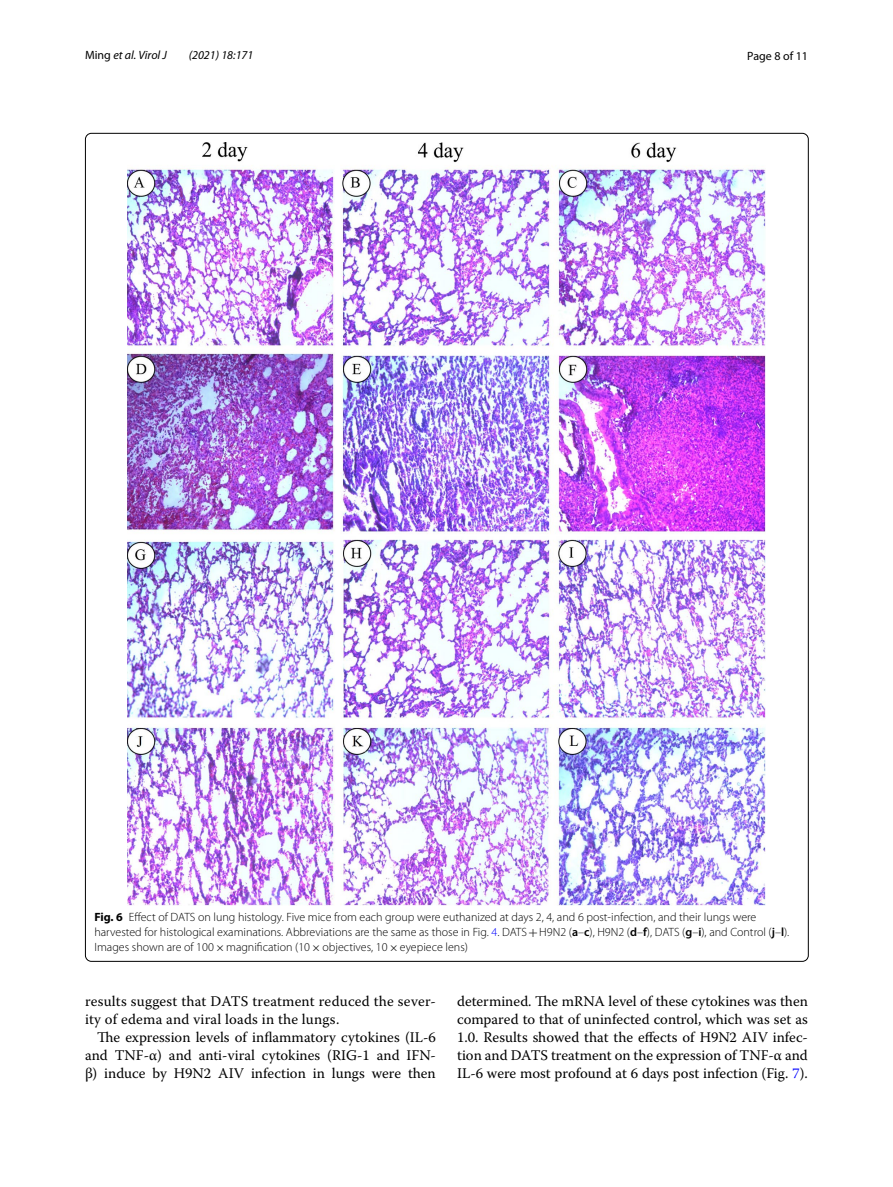
<style>
.page{position:relative;width:893px;height:1187px;background:#fff}
.page>*{position:absolute;margin:0;border:0;box-sizing:border-box;transform-origin:0 0}
.t1{font:14.7px/18px "Warnock Pro";letter-spacing:.005em;color:#000;text-align:justify}
.t2{font:300 12px/15px "Myriad Pro";color:#000}
.t3{font:italic 12px "Myriad Pro";color:#000}
.t4{font:12px "Myriad Pro";color:#000}
.s1{font-style:normal}
.s2{font-weight:700}
.s3{color:#00f}
.s4{font-family:"MTSY";font-weight:400}
.s5{font-weight:600}
</style>
<div class="page">
<img style="left:128px;top:142px;width:638px;height:763px">
<p class="t3" style="left:85px;top:48px;width:83px"><span class="s1">Ming</span> et al. Virol J</p>
<p class="t3" style="left:189px;top:48px;width:66px">(2021) 18:171</p>
<p class="t4" style="left:747px;top:48px;width:62px">Page 8 of 11</p>
<p class="t2" style="left:94px;top:909px;width:696px"><span class="s2">Fig. 6</span> Effect of DATS on lung histology. Five mice from each group were euthanized at days 2, 4, and 6 post-infection, and their lungs were harvested for histological examinations. Abbreviations are the same as those in Fig. <span class="s3">4</span>. DATS<span class="s4">+</span>H9N2 (<span class="s5">a</span>–<span class="s5">c</span>), H9N2 (<span class="s5">d</span>–<span class="s5">f</span>), DATS (<span class="s5">g</span>–<span class="s5">i</span>), and Control (<span class="s5">j</span>–<span class="s5">l</span>).<br>Images shown are of 100<span class="s4">×</span>magnification (10<span class="s4">×</span>objectives, 10<span class="s4">×</span>eyepiece lens)</p>
<p class="t1" style="left:85px;top:991px;width:352px">results suggest that DATS treatment reduced the sever&shy;ity of edema and viral loads in the lungs.</p>
<p class="t1" style="left:85px;top:1027px;width:352px;text-indent:12px">The expression levels of inflammatory cytokines (IL-6 and TNF-α) and anti-viral cytokines (RIG-1 and IFN&shy;β) induce by H9N2 AIV infection in lungs were then</p>
<p class="t1" style="left:457px;top:991px;width:352px">determined. The mRNA level of these cytokines was then compared to that of uninfected control, which was set as 1.0. Results showed that the effects of H9N2 AIV infec&shy;tion and DATS treatment on the expression of TNF-α and IL-6 were most profound at 6 days post infection (Fig. <span class="s3">7</span>).</p>
</div>
